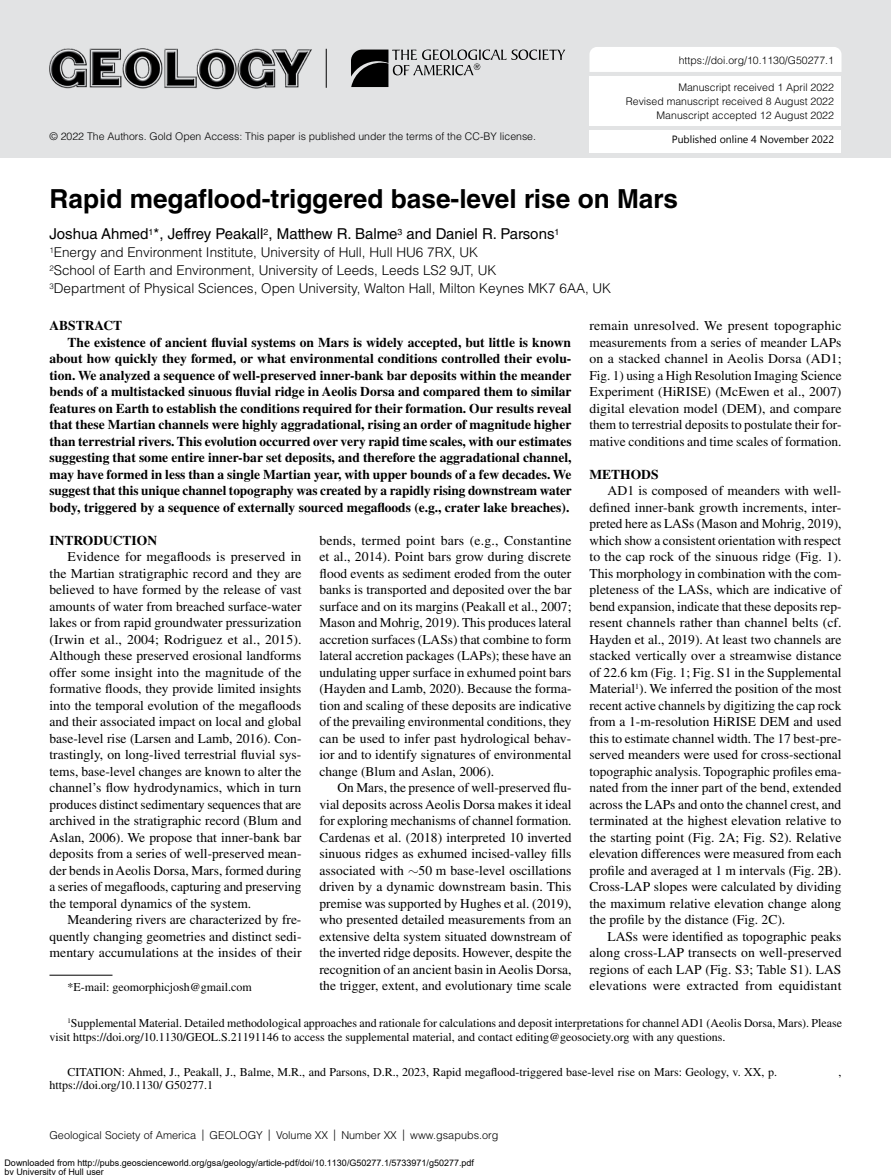
<style>
.page{position:relative;width:891px;height:1175px;background:#fff}
.page>*{position:absolute;margin:0;border:0;box-sizing:border-box;transform-origin:0 0}
.AT{font:700 26.25px "Helvetica LT Std";color:#000}
.AU{font:15px "Helvetica LT Std";color:#000}
.T{font:13.5px/16.5px "Times LT Std";color:#000;text-align:justify}
.ABST{font:700 13.5px/16.5px "Times LT Std";color:#000;text-align:justify}
.AFF{font:300 13.5px "Helvetica LT Std";color:#000}
._1{font:700 13.5px "Times LT Std";color:#000}
.ABSH{font:700 13.5px "Times LT Std";color:#000}
.Tagline_no_rule{font:12px/13.5px "Times LT Std";color:#000}
.FN{font:12px "Times LT Std";color:#000}
.t1{font:300 10.8px "Helvetica LT Std";color:#000}
.t2{font:300 10.5px/13.5px "Helvetica LT Std";color:#000;text-align:right}
.t3{font:10.5px "Gadugi";color:#000}
.t4{font:9px/9px "Arial";color:#000}
.s1{color:#fff}
.s2{font-size:11.25px}
</style>
<div class="page">
<div style="left:0;top:0;width:891px;height:158px;background:#e2e3e4"></div>
<hr style="left:326px;top:49px;width:1px;height:39px;background:#000">
<div style="left:590px;top:76px;width:252px;height:50px;background:#fff"></div>
<div style="left:590px;top:47px;width:252px;height:25px;background:#fff"></div>
<img style="left:49px;top:48px;width:263px;height:42px">
<svg style="left:351px;top:50px;width:214px;height:37px"></svg>
<div style="left:590px;top:130px;width:252px;height:23px;background:#fff"></div>
<hr style="left:50px;top:974px;width:62px;height:1px;background:#000">
<p class="t2" style="left:679px;top:54px;width:157px">https://doi.org/10.1130/G50277.1</p>
<p class="t2" style="left:50px;top:129px;width:488px">© 2022 The Authors. Gold Open Access: This paper is published under the terms of the CC-BY license.</p>
<p class="t2" style="left:626px;top:81px;width:210px">Manuscript received 1 April 2022<br>Revised manuscript received 8 August 2022<br>Manuscript accepted 12 August 2022</p>
<p class="t3" style="left:672px;top:132px;width:164px">Published online 4 November 2022</p>
<p class="AT" style="left:50px;top:183px;width:630px">Rapid megaflood-triggered base-level rise on Mars</p>
<p class="AU" style="left:50px;top:225px;width:511px">Joshua Ahmed<sup>1</sup>*, Jeffrey Peakall<sup>2</sup>, Matthew R. Balme<sup>3</sup> and Daniel R. Parsons<sup>1</sup></p>
<p class="AFF" style="left:50px;top:244px;width:430px"><sup>1</sup>Energy and Environment Institute, University of Hull, Hull HU6 7RX, UK</p>
<p class="AFF" style="left:50px;top:262px;width:449px"><sup>2</sup>School of Earth and Environment, University of Leeds, Leeds LS2 9JT, UK</p>
<p class="AFF" style="left:50px;top:280px;width:563px"><sup>3</sup>Department of Physical Sciences, Open University, Walton Hall, Milton Keynes MK7 6AA, UK</p>
<p class="ABSH" style="left:50px;top:317px;width:74px">ABSTRACT</p>
<p class="ABST" style="left:50px;top:333px;width:524px;text-indent:18px">The existence of ancient fluvial systems on Mars is widely accepted, but little is known about how quickly they formed, or what environmental conditions controlled their evolu&shy;tion. We analyzed a sequence of well-preserved inner-bank bar deposits within the meander bends of a multistacked sinuous fluvial ridge in Aeolis Dorsa and compared them to similar features on Earth to establish the conditions required for their formation. Our results reveal that these Martian channels were highly aggradational, rising an order of magnitude higher than terrestrial rivers. This evolution occurred over very rapid time scales, with our estimates suggesting that some entire inner-bar set deposits, and therefore the aggradational channel, may have formed in less than a single Martian year, with upper bounds of a few decades. We suggest that this unique channel topography was created by a rapidly rising downstream water body, triggered by a sequence of externally sourced megafloods (e.g., crater lake breaches).</p>
<p class="_1" style="left:50px;top:532px;width:109px">INTRODUCTION</p>
<p class="T" style="left:50px;top:548px;width:254px;text-indent:18px">Evidence for megafloods is preserved in the Martian stratigraphic record and they are believed to have formed by the release of vast amounts of water from breached surface-water lakes or from rapid groundwater pressurization (Irwin et al., 2004; Rodriguez et al., 2015).<br>Although these preserved erosional landforms offer some insight into the magnitude of the formative floods, they provide limited insights into the temporal evolution of the megafloods and their associated impact on local and global base-level rise (Larsen and Lamb, 2016). Con&shy;trastingly, on long-lived terrestrial fluvial sys&shy;tems, base-level changes are known to alter the channel’s flow hydrodynamics, which in turn produces distinct sedimentary sequences that are archived in the stratigraphic record (Blum and Aslan, 2006). We propose that inner-bank bar deposits from a series of well-preserved mean&shy;der bends in Aeolis Dorsa, Mars, formed during a series of megafloods, capturing and preserving the temporal dynamics of the system.</p>
<p class="T" style="left:50px;top:911px;width:254px;text-indent:18px">Meandering rivers are characterized by fre&shy;quently changing geometries and distinct sedi&shy;mentary accumulations at the insides of their</p>
<p class="T" style="left:590px;top:317px;width:254px">remain unresolved. We present topographic measurements from a series of meander LAPs on a stacked channel in Aeolis Dorsa (AD1; Fig. 1) using a High Resolution Imaging Science Experiment (HiRISE) (McEwen et al., 2007) digital elevation model (DEM), and compare them to terrestrial deposits to postulate their for&shy;mative conditions and time scales of formation.</p>
<p class="_1" style="left:590px;top:466px;width:71px">METHODS</p>
<p class="T" style="left:589px;top:482px;width:254px;text-indent:18px">AD1 is composed of meanders with well&shy;defined inner-bank growth increments, inter&shy;preted here as LASs (Mason and Mohrig, 2019), which show a consistent orientation with respect to the cap rock of the sinuous ridge (Fig. 1).<br>This morphology in combination with the com&shy;pleteness of the LASs, which are indicative of bend expansion, indicate that these deposits rep&shy;resent channels rather than channel belts (cf.<br>Hayden et al., 2019). At least two channels are stacked vertically over a streamwise distance of 22.6 km (Fig. 1; Fig. S1 in the Supplemental Material<sup>1</sup>). We inferred the position of the most recent active channels by digitizing the cap rock from a 1-m-resolution HiRISE DEM and used this to estimate channel width. The 17 best-pre&shy;served meanders were used for cross-sectional topographic analysis. Topographic profiles ema&shy;nated from the inner part of the bend, extended across the LAPs and onto the channel crest, and terminated at the highest elevation relative to the starting point (Fig. 2A; Fig. S2). Relative elevation differences were measured from each profile and averaged at 1 m intervals (Fig. 2B).<br>Cross-LAP slopes were calculated by dividing the maximum relative elevation change along the profile by the distance (Fig. 2C).</p>
<p class="T" style="left:590px;top:928px;width:254px;text-indent:18px">LASs were identified as topographic peaks along cross-LAP transects on well-preserved regions of each LAP (Fig. S3; Table S1). LAS</p>
<p class="T" style="left:320px;top:532px;width:254px">bends, termed point bars (e.g., Constantine et al., 2014). Point bars grow during discrete flood events as sediment eroded from the outer banks is transported and deposited over the bar surface and on its margins (Peakall et al., 2007; Mason and Mohrig, 2019). This produces lateral accretion surfaces (LASs) that combine to form lateral accretion packages (LAPs); these have an undulating upper surface in exhumed point bars (Hayden and Lamb, 2020). Because the forma&shy;tion and scaling of these deposits are indicative of the prevailing environmental conditions, they can be used to infer past hydrological behav&shy;ior and to identify signatures of environmental change (Blum and Aslan, 2006).</p>
<p class="T" style="left:320px;top:779px;width:254px;text-indent:18px">On Mars, the presence of well-preserved flu&shy;vial deposits across Aeolis Dorsa makes it ideal for exploring mechanisms of channel formation.<br>Cardenas et al. (2018) interpreted 10 inverted sinuous ridges as exhumed incised-valley fills associated with ∼50 m base-level oscillations driven by a dynamic downstream basin. This premise was supported by Hughes et al. (2019), who presented detailed measurements from an extensive delta system situated downstream of the inverted ridge deposits. However, despite the recognition of an ancient basin in Aeolis Dorsa, the trigger, extent, and evolutionary time scale</p>
<p class="FN" style="left:68px;top:979px;width:186px">*E-mail: geomorphicjosh@gmail.com</p>
<p class="T" style="left:590px;top:977px;width:254px">elevations were extracted from equidistant</p>
<p class="Tagline_no_rule" style="left:50px;top:1016px;width:794px;text-indent:18px"><sup>1</sup>Supplemental Material. Detailed methodological approaches and rationale for calculations and deposit interpretations for channel AD1 (Aeolis Dorsa, Mars). Please visit https://doi.org/10.1130/GEOL.S.21191146 to access the supplemental material, and contact editing@geosociety.org with any questions.</p>
<p class="Tagline_no_rule" style="left:50px;top:1065px;width:793px;text-indent:18px">CITATION: Ahmed, J., Peakall, J., Balme, M.R., and Parsons, D.R., 2023, Rapid megaflood-triggered base-level rise on Mars: Geology, v. XX, p. <span class="s1">XXX–XXX</span>, https://doi.org/10.1130/ G50277.1</p>
<p class="t1" style="left:50px;top:1128px;width:450px">Geological Society of America <span class="s2">|</span> GEOLOGY <span class="s2">|</span> Volume XX <span class="s2">|</span> Number XX <span class="s2">|</span> www.gsapubs.org</p>
<p class="t4" style="left:4px;top:1159px;width:471px">Downloaded from http://pubs.geoscienceworld.org/gsa/geology/article-pdf/doi/10.1130/G50277.1/5733971/g50277.pdf by University of Hull user</p>
</div>
